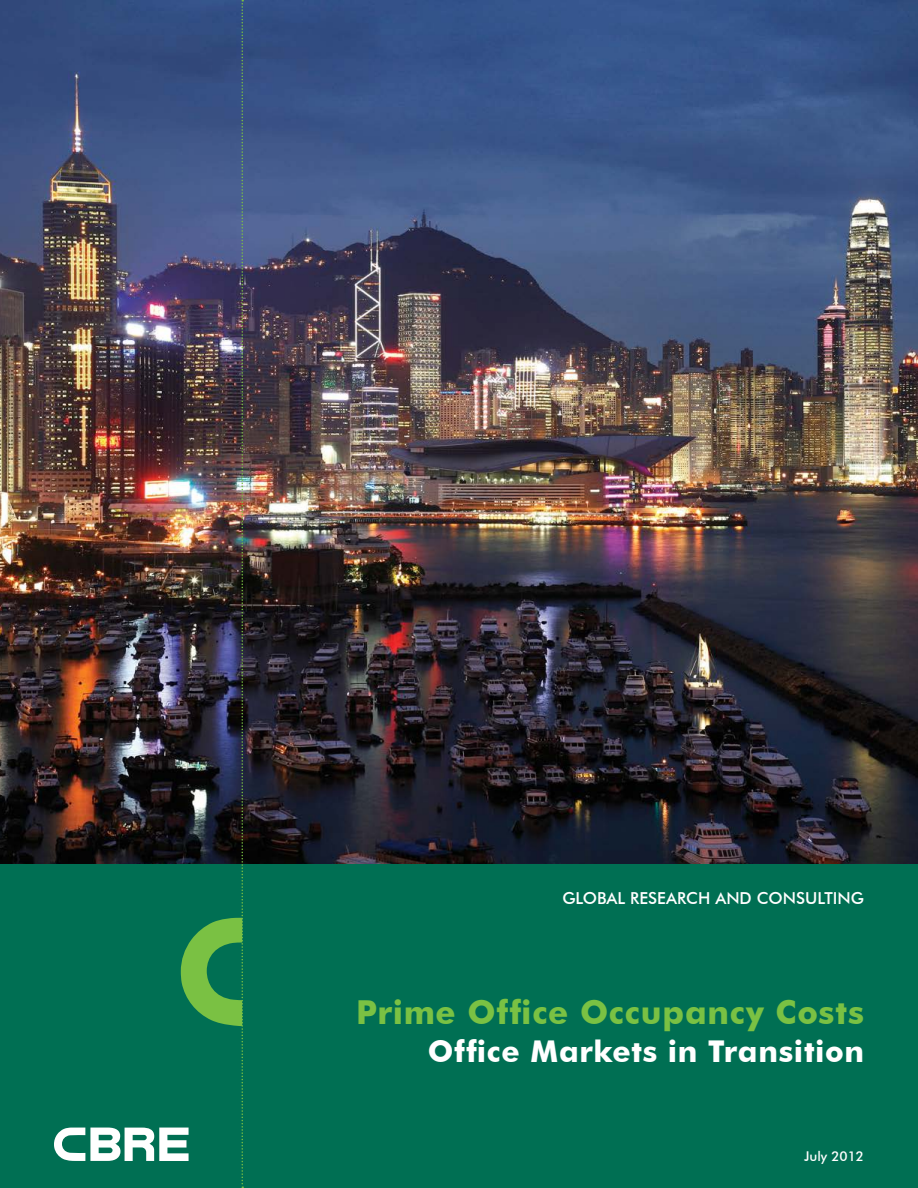
<style>
.page{position:relative;width:918px;height:1188px;background:#fff}
.page>*{position:absolute;margin:0;border:0;box-sizing:border-box;transform-origin:0 0}
.t1{font:700 33px "Futura BT";letter-spacing:.025em;color:#7ac143}
.t2{font:700 30px "Futura BT";letter-spacing:.02em;color:#fff}
.t3{font:500 16.5px "Futura BT";color:#fff}
.t4{font:500 13.5px "Futura BT";color:#fff}
</style>
<div class="page">
<img style="left:0;top:0;width:918px;height:864px">
<div style="left:0;top:864px;width:918px;height:324px;background:#006f53"></div>
<img style="left:54px;top:0;width:189px;height:1188px">
<p class="t3" style="left:562px;top:888px;width:303px">GLOBAL RESEARCH AND CONSULTING</p>
<h1 class="t1" style="left:356px;top:992px;width:509px">Prime Office Occupancy Costs</h1>
<h2 class="t2" style="left:428px;top:1033px;width:438px">Office Markets in Transition</h2>
<p class="t4" style="left:804px;top:1148px;width:61px">July 2012</p>
</div>
